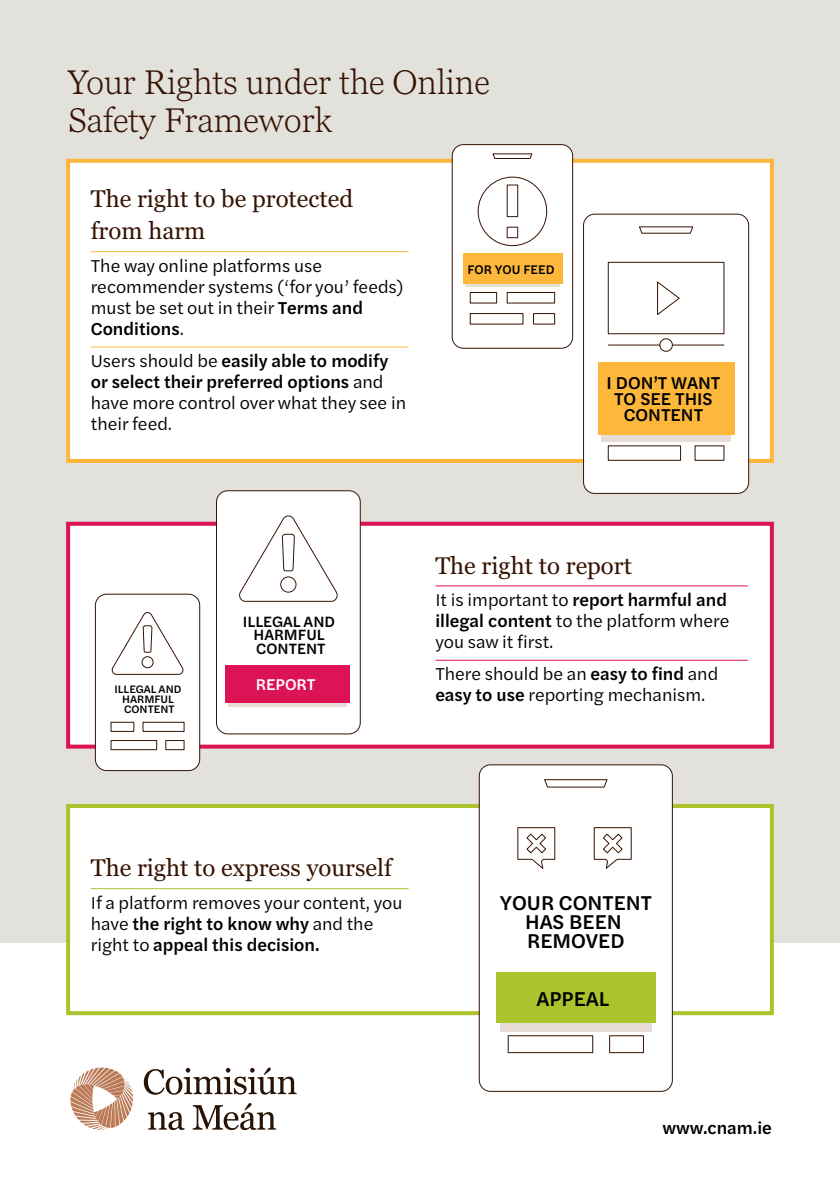
<style>
.page{position:relative;width:840px;height:1191px;background:#fff}
.page>*{position:absolute;margin:0;border:0;box-sizing:border-box;transform-origin:0 0}
.t1{font:300 34px/38px "Georgia Pro";color:#371403}
.t2{font:24px/32px "Georgia Pro";color:#371403}
.t3{font:500 21px/18.8px "Halyard Text";color:#000;text-align:center}
.t4{font:18px/21px "Halyard Text";color:#000}
.t5{font:500 18px/32.4px "Halyard Text";color:#000}
.t6{font:500 17.8px/16px "Halyard Text";color:#000;text-align:center}
.t7{font:500 16.4px "Halyard Text";color:#fff}
.t8{font:500 15.6px/14px "Halyard Text";color:#000;text-align:center}
.t9{font:500 13px "Halyard Text";color:#000}
.t10{font:500 11.2px/10.2px "Halyard Text";color:#000;text-align:center}
.s1{font-weight:500}
.s2{font-weight:400}
</style>
<div class="page">
<div style="left:0;top:0;width:839px;height:943px;background:#e3e1dc"></div>
<div style="left:66px;top:159px;width:707px;height:304px;background:#fff;border:4px solid #fdb73b"></div>
<div style="left:66px;top:522px;width:707px;height:226px;background:#fff;border:4px solid #dc1354"></div>
<div style="left:66px;top:804px;width:707px;height:211px;background:#fff;border:4px solid #abc32c"></div>
<hr style="left:91px;top:251px;width:317px;height:1px;background:#fdb73b">
<hr style="left:91px;top:347px;width:317px;height:1px;background:#fdb73b">
<hr style="left:435px;top:585px;width:312px;height:1px;background:#dc1354">
<hr style="left:435px;top:660px;width:312px;height:1px;background:#dc1354">
<div style="left:452px;top:145px;width:120px;height:203px;background:#fff;border-radius:11px"></div>
<div style="left:451px;top:144px;width:122px;height:205px;border:1px solid #371403;border-radius:11px"></div>
<svg style="left:492px;top:153px;width:41px;height:6px"></svg>
<svg style="left:477px;top:176px;width:71px;height:71px"></svg>
<div style="left:469px;top:292px;width:28px;height:11px;border:1px solid #371403"></div>
<div style="left:506px;top:292px;width:49px;height:11px;border:1px solid #371403"></div>
<div style="left:469px;top:313px;width:54px;height:11px;border:1px solid #371403"></div>
<div style="left:532px;top:313px;width:22px;height:11px;border:1px solid #371403"></div>
<div style="left:465px;top:264px;width:94px;height:22px;background:linear-gradient(to right,#e8dcd6,#e8dcd6)"></div>
<div style="left:462px;top:253px;width:100px;height:30px;background:#fdb73b"></div>
<div style="left:583px;top:214px;width:165px;height:279px;background:#fff;border-radius:11px"></div>
<div style="left:582px;top:214px;width:166px;height:280px;border:1px solid #371403;border-radius:11px"></div>
<div style="left:601px;top:412px;width:129px;height:30px;background:#e8dcd6"></div>
<svg style="left:639px;top:226px;width:54px;height:8px"></svg>
<div style="left:607px;top:445px;width:73px;height:16px;border:1px solid #371403"></div>
<div style="left:694px;top:445px;width:30px;height:16px;border:1px solid #371403"></div>
<div style="left:607px;top:262px;width:117px;height:72px;border:1px solid #371403"></div>
<div style="left:598px;top:363px;width:136px;height:72px;background:#fdb73b"></div>
<svg style="left:657px;top:281px;width:23px;height:34px"></svg>
<hr style="left:608px;top:344px;width:51px;height:1px;background:#371403">
<hr style="left:672px;top:344px;width:51px;height:1px;background:#371403">
<div style="left:659px;top:338px;width:13px;height:14px;border:1px solid #371403;border-radius:50%"></div>
<div style="left:95px;top:594px;width:104px;height:176px;background:#fff;border-radius:11px"></div>
<div style="left:95px;top:593px;width:105px;height:178px;border:1px solid #371403;border-radius:11px"></div>
<div style="left:110px;top:722px;width:24px;height:10px;border:1px solid #371403"></div>
<div style="left:142px;top:722px;width:42px;height:10px;border:1px solid #371403"></div>
<div style="left:110px;top:740px;width:47px;height:10px;border:1px solid #371403"></div>
<div style="left:165px;top:740px;width:19px;height:10px;border:1px solid #371403"></div>
<svg style="left:111px;top:612px;width:73px;height:63px"></svg>
<div style="left:216px;top:491px;width:144px;height:243px;background:#fff;border-radius:11px"></div>
<div style="left:216px;top:490px;width:144px;height:244px;border:1px solid #371403;border-radius:11px"></div>
<svg style="left:239px;top:515px;width:99px;height:87px"></svg>
<div style="left:228px;top:679px;width:118px;height:28px;background:#e8dcd6"></div>
<div style="left:225px;top:665px;width:124px;height:38px;background:#dc1354"></div>
<hr style="left:91px;top:888px;width:317px;height:1px;background:#abc32c">
<div style="left:479px;top:765px;width:193px;height:326px;background:#fff;border-radius:11px"></div>
<div style="left:478px;top:764px;width:194px;height:327px;border:1px solid #371403;border-radius:11px"></div>
<div style="left:500px;top:995px;width:151px;height:36px;background:#e8dcd6"></div>
<svg style="left:544px;top:779px;width:64px;height:9px"></svg>
<div style="left:507px;top:1035px;width:86px;height:18px;border:1px solid #371403"></div>
<div style="left:608px;top:1035px;width:35px;height:18px;border:1px solid #371403"></div>
<div style="left:496px;top:972px;width:159px;height:51px;background:#abc32c"></div>
<svg style="left:517px;top:827px;width:38px;height:42px"></svg>
<svg style="left:593px;top:827px;width:39px;height:42px"></svg>
<svg style="left:144px;top:1067px;width:152px;height:27px"></svg>
<svg style="left:148px;top:1112px;width:36px;height:18px"></svg>
<svg style="left:192px;top:1103px;width:84px;height:27px"></svg>
<svg style="left:70px;top:1067px;width:63px;height:63px"></svg>
<h1 class="t1" style="left:68px;top:64px;width:423px">Your Rights under the Online<br>Safety Framework</h1>
<h2 class="t2" style="left:91px;top:184px;width:264px">The right to be protected from harm</h2>
<p class="t4" style="left:91px;top:254px;width:314px">The way online platforms use recommender systems (‘for you’ feeds) must be set out in their <span class="s1">Terms and</span></p>
<p class="t5" style="left:91px;top:311px;width:299px">Conditions<span class="s2">.<br>Users should be</span> easily able to modify</p>
<p class="t4" style="left:91px;top:371px;width:316px"><span class="s1">or select their preferred options</span> and have more control over what they see in their feed.</p>
<p class="t9" style="left:467px;top:260px;width:88px">FOR YOU FEED</p>
<p class="t6" style="left:606px;top:373px;width:115px">I DON’T WANT<br>TO SEE THIS<br>CONTENT</p>
<p class="t10" style="left:114px;top:683px;width:68px">ILLEGAL AND<br>HARMFUL<br>CONTENT</p>
<p class="t8" style="left:243px;top:613px;width:94px">ILLEGAL AND<br>HARMFUL<br>CONTENT</p>
<p class="t7" style="left:255px;top:672px;width:61px">REPORT</p>
<h2 class="t2" style="left:435px;top:550px;width:198px">The right to report</h2>
<p class="t4" style="left:435px;top:588px;width:295px">It is important to <span class="s1">report harmful and illegal content</span> to the platform where you saw it first.</p>
<p class="t4" style="left:435px;top:663px;width:284px">There should be an <span class="s1">easy to find</span> and <span class="s1">easy to use</span> reporting mechanism.</p>
<h2 class="t2" style="left:91px;top:853px;width:302px">The right to express yourself</h2>
<p class="t4" style="left:91px;top:891px;width:313px">If a platform removes your content, you have <span class="s1">the right to know why</span> and the right to <span class="s1">appeal this decision.</span></p>
<p class="t3" style="left:499px;top:892px;width:154px">YOUR CONTENT<br>HAS BEEN<br>REMOVED</p>
<p class="t3" style="left:536px;top:988px;width:75px">APPEAL</p>
<p class="t5" style="left:662px;top:1111px;width:111px">www.cnam.ie</p>
</div>
